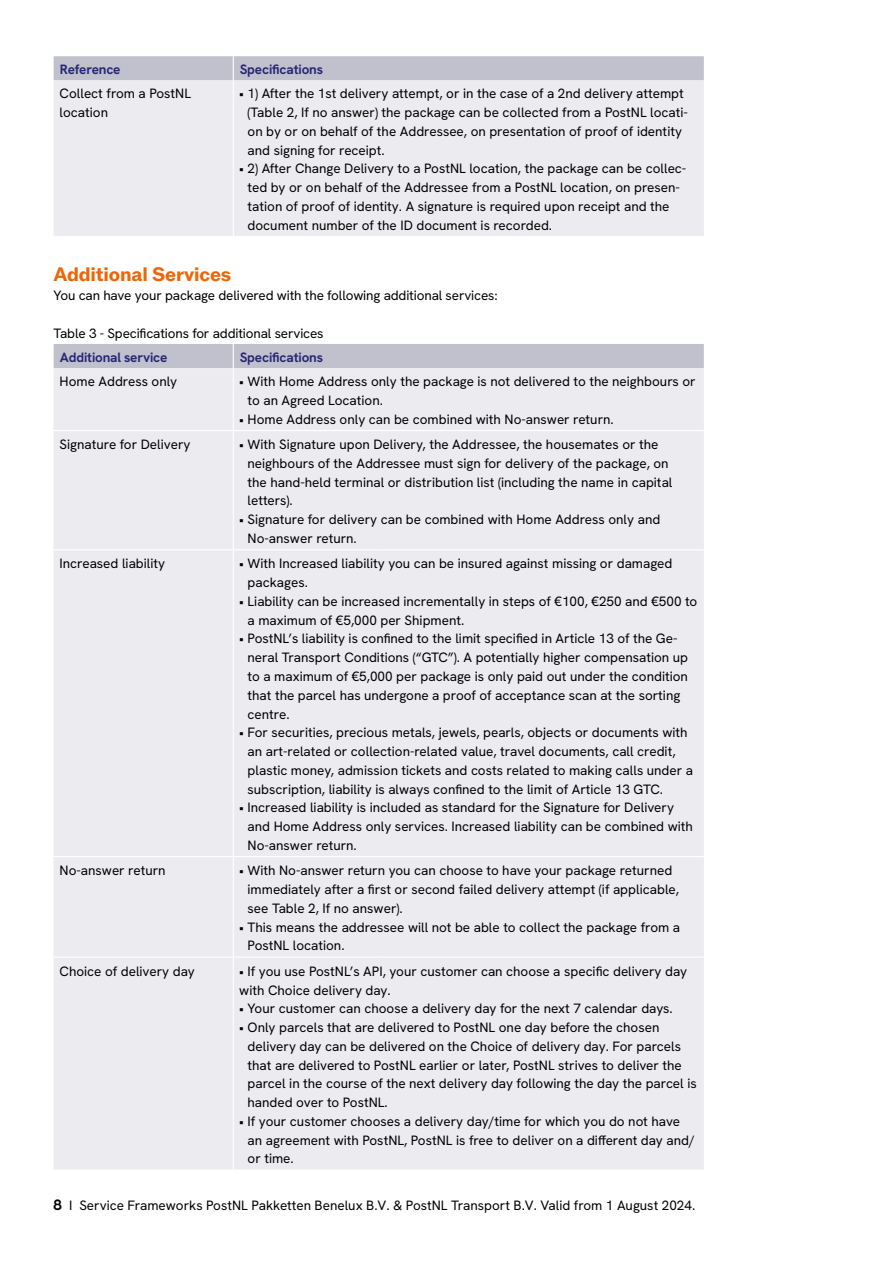
<style>
.page{position:relative;width:893px;height:1263px;background:#fff}
.page>*{position:absolute;margin:0;border:0;box-sizing:border-box;transform-origin:0 0}
.t1{font:700 19.5px "ABCROM";letter-spacing:-.01em;color:#ec6608}
.t2{font:13.5px/18.8px "Hanken Grotesk";color:#000}
.t3{font:700 13.5px "Hanken Grotesk";letter-spacing:-.01em;color:#272774}
.s1{font-weight:700;font-size:15px}
</style>
<div class="page">
<div style="left:54px;top:80px;width:650px;height:156px;background:#ecebef"></div>
<hr style="left:233px;top:80px;width:1px;height:156px;background:#fff">
<div style="left:54px;top:56px;width:650px;height:24px;background:#c1c1cd"></div>
<div style="left:54px;top:368px;width:650px;height:801px;background:#ecebef"></div>
<hr style="left:54px;top:430px;width:179px;height:1px;background:#fff">
<hr style="left:233px;top:430px;width:146px;height:1px;background:#fff">
<hr style="left:379px;top:430px;width:325px;height:1px;background:#fff">
<hr style="left:54px;top:549px;width:179px;height:1px;background:#fff">
<hr style="left:233px;top:549px;width:146px;height:1px;background:#fff">
<hr style="left:379px;top:549px;width:325px;height:1px;background:#fff">
<hr style="left:54px;top:856px;width:179px;height:1px;background:#fff">
<hr style="left:233px;top:856px;width:146px;height:1px;background:#fff">
<hr style="left:379px;top:856px;width:325px;height:1px;background:#fff">
<hr style="left:54px;top:956px;width:179px;height:2px;background:#fff">
<hr style="left:233px;top:956px;width:146px;height:2px;background:#fff">
<hr style="left:379px;top:956px;width:325px;height:2px;background:#fff">
<hr style="left:233px;top:368px;width:1px;height:62px;background:#fff">
<hr style="left:233px;top:431px;width:1px;height:118px;background:#fff">
<hr style="left:233px;top:550px;width:1px;height:306px;background:#fff">
<hr style="left:233px;top:857px;width:1px;height:99px;background:#fff">
<hr style="left:233px;top:958px;width:1px;height:211px;background:#fff">
<div style="left:54px;top:344px;width:650px;height:24px;background:#c1c1cd"></div>
<p class="t3" style="left:60px;top:61px;width:62px">Reference</p>
<p class="t3" style="left:240px;top:61px;width:85px">Specifications</p>
<p class="t2" style="left:60px;top:84px;width:133px">Collect from a PostNL location</p>
<p class="t2" style="left:248px;top:84px;width:442px;text-indent:-8px">• 1) After the 1st delivery attempt, or in the case of a 2nd delivery attempt (Table 2, If no answer) the package can be collected from a PostNL locati&shy;on by or on behalf of the Addressee, on presentation of proof of identity and signing for receipt.</p>
<p class="t2" style="left:248px;top:159px;width:440px;text-indent:-8px">• 2) After Change Delivery to a PostNL location, the package can be collec&shy;ted by or on behalf of the Addressee from a PostNL location, on presen&shy;tation of proof of identity. A signature is required upon receipt and the document number of the ID document is recorded.</p>
<h1 class="t1" style="left:54px;top:263px;width:179px">Additional Services</h1>
<p class="t2" style="left:54px;top:286px;width:446px">You can have your package delivered with the following additional services:</p>
<p class="t2" style="left:54px;top:324px;width:272px">Table 3 - Specifications for additional services</p>
<p class="t3" style="left:60px;top:348px;width:109px">Additional service</p>
<p class="t3" style="left:240px;top:348px;width:85px">Specifications</p>
<p class="t2" style="left:60px;top:372px;width:119px">Home Address only</p>
<p class="t2" style="left:248px;top:372px;width:450px;text-indent:-8px">• With Home Address only the package is not delivered to the neighbours or to an Agreed Location.</p>
<p class="t2" style="left:239px;top:409px;width:376px">• Home Address only can be combined with No-answer return.</p>
<p class="t2" style="left:60px;top:435px;width:132px">Signature for Delivery</p>
<p class="t2" style="left:248px;top:435px;width:426px;text-indent:-8px">• With Signature upon Delivery, the Addressee, the housemates or the neighbours of the Addressee must sign for delivery of the package, on the hand-held terminal or distribution list (including the name in capital letters).</p>
<p class="t2" style="left:248px;top:510px;width:414px;text-indent:-8px">• Signature for delivery can be combined with Home Address only and<br>No-answer return.</p>
<p class="t2" style="left:60px;top:554px;width:107px">Increased liability</p>
<p class="t2" style="left:248px;top:554px;width:426px;text-indent:-8px">• With Increased liability you can be insured against missing or damaged packages.</p>
<p class="t2" style="left:248px;top:592px;width:451px;text-indent:-8px">• Liability can be increased incrementally in steps of €100, €250 and €500 to a maximum of €5,000 per Shipment.</p>
<p class="t2" style="left:248px;top:629px;width:442px;text-indent:-8px">• PostNL’s liability is confined to the limit specified in Article 13 of the Ge&shy;neral Transport Conditions (“GTC”). A potentially higher compensation up to a maximum of €5,000 per package is only paid out under the condition that the parcel has undergone a proof of acceptance scan at the sorting centre.</p>
<p class="t2" style="left:248px;top:723px;width:447px;text-indent:-8px">• For securities, precious metals, jewels, pearls, objects or documents with an art-related or collection-related value, travel documents, call credit, plastic money, admission tickets and costs related to making calls under a subscription, liability is always confined to the limit of Article 13 GTC.</p>
<p class="t2" style="left:248px;top:798px;width:447px;text-indent:-8px">• Increased liability is included as standard for the Signature for Delivery and Home Address only services. Increased liability can be combined with<br>No-answer return.</p>
<p class="t2" style="left:60px;top:861px;width:108px">No-answer return</p>
<p class="t2" style="left:248px;top:861px;width:433px;text-indent:-8px">• With No-answer return you can choose to have your package returned immediately after a first or second failed delivery attempt (if applicable, see Table 2, If no answer).</p>
<p class="t2" style="left:248px;top:917px;width:434px;text-indent:-8px">• This means the addressee will not be able to collect the package from a<br>PostNL location.</p>
<p class="t2" style="left:60px;top:961px;width:137px">Choice of delivery day</p>
<p class="t2" style="left:239px;top:961px;width:449px">• If you use PostNL’s API, your customer can choose a specific delivery day with Choice delivery day.</p>
<p class="t2" style="left:239px;top:999px;width:435px">• Your customer can choose a delivery day for the next 7 calendar days.</p>
<p class="t2" style="left:248px;top:1018px;width:451px;text-indent:-8px">• Only parcels that are delivered to PostNL one day before the chosen delivery day can be delivered on the Choice of delivery day. For parcels that are delivered to PostNL earlier or later, PostNL strives to deliver the parcel in the course of the next delivery day following the day the parcel is handed over to PostNL.</p>
<p class="t2" style="left:248px;top:1111px;width:449px;text-indent:-8px">• If your customer chooses a delivery day/time for which you do not have an agreement with PostNL, PostNL is free to deliver on a different day and/ or time.</p>
<p class="t2" style="left:54px;top:1195px;width:643px"><span class="s1">8</span> I Service Frameworks PostNL Pakketten Benelux B.V. &amp; PostNL Transport B.V. Valid from 1 August 2024.</p>
</div>
